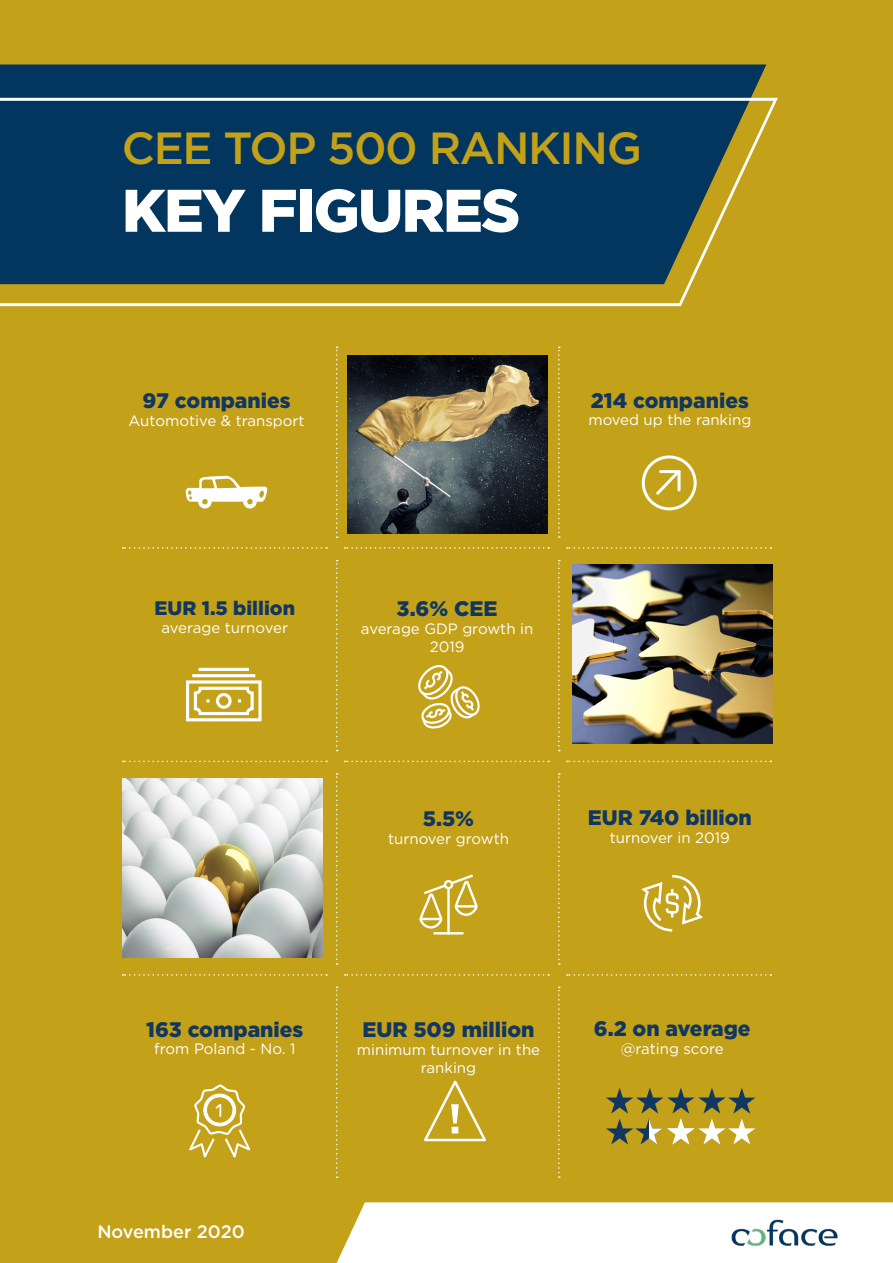
<style>
.page{position:relative;width:893px;height:1263px;background:#c3a119}
.page>*{position:absolute;margin:0;border:0;box-sizing:border-box;transform-origin:0 0}
.t1{font:900 60px "Gotham";letter-spacing:-.03em;color:#fff}
.t2{font:500 45px "Gotham";letter-spacing:-.03em;color:#c3a119}
.t3{font:900 21px "Gotham";color:#113761}
.t4{font:900 19.5px "Gotham";color:#113761}
.t5{font:500 18px "Gotham";color:#fff}
.t6{font:15px/18px "Gotham";color:#fff;text-align:center}
</style>
<div class="page">
<div style="left:0;top:64px;width:766px;height:32px;background:#03365f"></div>
<svg style="left:0;top:96px;width:778px;height:211px"></svg>
<svg style="left:641px;top:874px;width:62px;height:58px"></svg>
<hr style="left:447px;top:888px;width:3px;height:45px;background:#fff">
<hr style="left:434px;top:932px;width:29px;height:2px;background:#fff">
<svg style="left:419px;top:874px;width:59px;height:56px"></svg>
<svg style="left:336px;top:560px;width:2px;height:191px"></svg>
<svg style="left:336px;top:773px;width:2px;height:191px"></svg>
<svg style="left:336px;top:986px;width:2px;height:192px"></svg>
<svg style="left:336px;top:347px;width:2px;height:191px"></svg>
<svg style="left:558px;top:560px;width:2px;height:191px"></svg>
<svg style="left:558px;top:773px;width:2px;height:191px"></svg>
<svg style="left:558px;top:986px;width:2px;height:192px"></svg>
<svg style="left:558px;top:347px;width:2px;height:191px"></svg>
<svg style="left:123px;top:547px;width:204px;height:2px"></svg>
<svg style="left:345px;top:547px;width:204px;height:2px"></svg>
<svg style="left:567px;top:547px;width:204px;height:2px"></svg>
<svg style="left:123px;top:761px;width:204px;height:1px"></svg>
<svg style="left:345px;top:761px;width:204px;height:1px"></svg>
<svg style="left:567px;top:761px;width:204px;height:1px"></svg>
<svg style="left:123px;top:974px;width:204px;height:2px"></svg>
<svg style="left:345px;top:974px;width:204px;height:2px"></svg>
<svg style="left:567px;top:974px;width:204px;height:2px"></svg>
<img style="left:348px;top:355px;width:200px;height:179px">
<img style="left:572px;top:565px;width:200px;height:178px">
<img style="left:123px;top:779px;width:200px;height:178px">
<div style="left:642px;top:455px;width:55px;height:55px;border:3px solid #fff;border-radius:50%"></div>
<svg style="left:656px;top:470px;width:25px;height:25px"></svg>
<div style="left:186px;top:680px;width:76px;height:41px;border:3px solid #fff"></div>
<hr style="left:192px;top:674px;width:63px;height:3px;background:#fff">
<hr style="left:199px;top:668px;width:50px;height:3px;background:#fff">
<div style="left:194px;top:687px;width:60px;height:28px;border:3px solid #fff;border-radius:5px"></div>
<svg style="left:206px;top:699px;width:4px;height:3px"></svg>
<div style="left:216px;top:693px;width:16px;height:16px;border:3px solid #fff;border-radius:50%"></div>
<svg style="left:418px;top:665px;width:62px;height:64px"></svg>
<svg style="left:189px;top:1084px;width:62px;height:74px"></svg>
<svg style="left:606px;top:1088px;width:149px;height:56px"></svg>
<div style="left:337px;top:1202px;width:556px;height:61px;background:#fff"></div>
<img style="left:716px;top:1203px;width:138px;height:59px">
<svg style="left:424px;top:1080px;width:62px;height:62px"></svg>
<svg style="left:186px;top:476px;width:81px;height:32px"></svg>
<p class="t2" style="left:122px;top:119px;width:522px">CEE TOP 500 RANKING</p>
<p class="t1" style="left:122px;top:169px;width:400px">KEY FIGURES</p>
<p class="t3" style="left:143px;top:386px;width:150px">97 companies</p>
<p class="t6" style="left:129px;top:411px;width:178px">Automotive &amp; transport</p>
<p class="t3" style="left:591px;top:386px;width:159px">214 companies</p>
<p class="t6" style="left:588px;top:410px;width:164px">moved up the ranking</p>
<p class="t4" style="left:155px;top:595px;width:142px">EUR 1.5 billion</p>
<p class="t6" style="left:162px;top:618px;width:128px">average turnover</p>
<p class="t3" style="left:397px;top:594px;width:103px">3.6% CEE</p>
<p class="t6" style="left:361px;top:619px;width:174px">average GDP growth in<br>2019</p>
<p class="t3" style="left:423px;top:804px;width:53px">5.5%</p>
<p class="t6" style="left:388px;top:829px;width:122px">turnover growth</p>
<p class="t3" style="left:588px;top:803px;width:166px">EUR 740 billion</p>
<p class="t6" style="left:610px;top:829px;width:122px">turnover in 2019</p>
<p class="t3" style="left:146px;top:1015px;width:159px">163 companies</p>
<p class="t6" style="left:154px;top:1039px;width:143px">from Poland - No. 1</p>
<p class="t3" style="left:363px;top:1015px;width:173px">EUR 509 million</p>
<p class="t6" style="left:357px;top:1040px;width:185px">minimum turnover in the ranking</p>
<p class="t3" style="left:594px;top:1014px;width:158px">6.2 on average</p>
<p class="t6" style="left:621px;top:1039px;width:104px">@rating score</p>
<p class="t5" style="left:97px;top:1219px;width:149px">November 2020</p>
</div>
